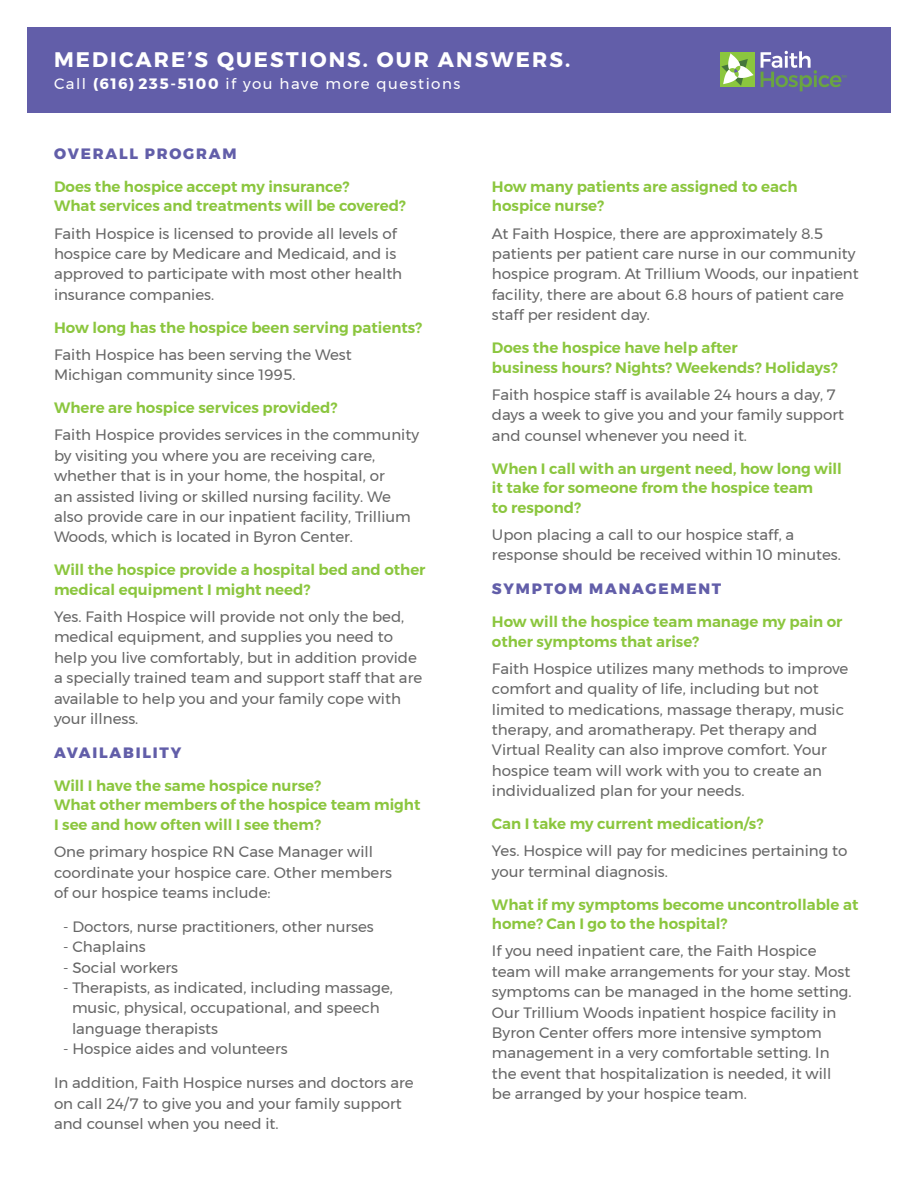
<style>
.page{position:relative;width:918px;height:1188px;background:#fff}
.page>*{position:absolute;margin:0;border:0;box-sizing:border-box;transform-origin:0 0}
.t1{font:700 21px "Montserrat";letter-spacing:.1em;color:#fff}
.Answers_10{font:15px/20.4px "Montserrat";color:#666}
.Questions{font:600 15px/19.5px "Montserrat";color:#8bc63e}
.Headlines{font:800 15px "Montserrat";letter-spacing:.12em;color:#625ea9}
.Answers_10-2{font:15px "Montserrat";letter-spacing:.1em;color:#fff}
.s1{font-weight:700}
</style>
<div class="page">
<div style="left:27px;top:27px;width:864px;height:85px;background:#625ea9"></div>
<div style="left:720px;top:52px;width:35px;height:35px;background:#8bc63e"></div>
<svg style="left:721px;top:53px;width:33px;height:33px"></svg>
<svg style="left:761px;top:51px;width:85px;height:40px"></svg>
<p class="t1" style="left:54px;top:43px;width:518px">MEDICARE’S QUESTIONS. OUR ANSWERS.</p>
<p class="Answers_10-2" style="left:54px;top:72px;width:408px">Call <span class="s1">(616) 235-5100</span> if you have more questions</p>
<p class="Headlines" style="left:54px;top:141px;width:184px">OVERALL PROGRAM</p>
<p class="Questions" style="left:54px;top:177px;width:353px">Does the hospice accept my insurance?<br>What services and treatments will be covered?</p>
<p class="Answers_10" style="left:54px;top:223px;width:350px">Faith Hospice is licensed to provide all levels of hospice care by Medicare and Medicaid, and is approved to participate with most other health insurance companies.</p>
<p class="Questions" style="left:54px;top:318px;width:370px">How long has the hospice been serving patients?</p>
<p class="Answers_10" style="left:54px;top:344px;width:299px">Faith Hospice has been serving the West<br>Michigan community since 1995.</p>
<p class="Questions" style="left:54px;top:398px;width:285px">Where are hospice services provided?</p>
<p class="Answers_10" style="left:54px;top:425px;width:367px">Faith Hospice provides services in the community by visiting you where you are receiving care, whether that is in your home, the hospital, or<br>an assisted living or skilled nursing facility. We also provide care in our inpatient facility, Trillium Woods, which is located in Byron Center.</p>
<p class="Questions" style="left:54px;top:560px;width:373px">Will the hospice provide a hospital bed and other medical equipment I might need?</p>
<p class="Answers_10" style="left:54px;top:606px;width:370px">Yes. Faith Hospice will provide not only the bed, medical equipment, and supplies you need to help you live comfortably, but in addition provide a specially trained team and support staff that are available to help you and your family cope with your illness.</p>
<p class="Headlines" style="left:54px;top:740px;width:129px">AVAILABILITY</p>
<p class="Questions" style="left:54px;top:776px;width:368px">Will I have the same hospice nurse?<br>What other members of the hospice team might<br>I see and how often will I see them?</p>
<p class="Answers_10" style="left:54px;top:841px;width:340px">One primary hospice RN Case Manager will coordinate your hospice care. Other members of our hospice teams include:</p>
<p class="Answers_10" style="left:63px;top:916px;width:312px">- Doctors, nurse practitioners, other nurses</p>
<p class="Answers_10" style="left:63px;top:937px;width:84px">- Chaplains</p>
<p class="Answers_10" style="left:63px;top:957px;width:117px">- Social workers</p>
<p class="Answers_10" style="left:72px;top:977px;width:322px;text-indent:-9px">- Therapists, as indicated, including massage, music, physical, occupational, and speech language therapists</p>
<p class="Answers_10" style="left:63px;top:1039px;width:226px">- Hospice aides and volunteers</p>
<p class="Answers_10" style="left:54px;top:1072px;width:361px">In addition, Faith Hospice nurses and doctors are on call 24/7 to give you and your family support and counsel when you need it.</p>
<p class="Questions" style="left:492px;top:177px;width:307px">How many patients are assigned to each hospice nurse?</p>
<p class="Answers_10" style="left:492px;top:223px;width:368px">At Faith Hospice, there are approximately 8.5 patients per patient care nurse in our community hospice program. At Trillium Woods, our inpatient facility, there are about 6.8 hours of patient care staff per resident day.</p>
<p class="Questions" style="left:492px;top:338px;width:347px">Does the hospice have help after<br>business hours? Nights? Weekends? Holidays?</p>
<p class="Answers_10" style="left:492px;top:384px;width:354px">Faith hospice staff is available 24 hours a day, 7 days a week to give you and your family support and counsel whenever you need it.</p>
<p class="Questions" style="left:492px;top:459px;width:352px">When I call with an urgent need, how long will it take for someone from the hospice team<br>to respond?</p>
<p class="Answers_10" style="left:492px;top:524px;width:350px">Upon placing a call to our hospice staff, a response should be received within 10 minutes.</p>
<p class="Headlines" style="left:492px;top:577px;width:231px">SYMPTOM MANAGEMENT</p>
<p class="Questions" style="left:492px;top:612px;width:352px">How will the hospice team manage my pain or other symptoms that arise?</p>
<p class="Answers_10" style="left:492px;top:658px;width:358px">Faith Hospice utilizes many methods to improve comfort and quality of life, including but not limited to medications, massage therapy, music therapy, and aromatherapy. Pet therapy and Virtual Reality can also improve comfort. Your hospice team will work with you to create an individualized plan for your needs.</p>
<p class="Questions" style="left:492px;top:814px;width:273px">Can I take my current medication/s?</p>
<p class="Answers_10" style="left:492px;top:841px;width:357px">Yes. Hospice will pay for medicines pertaining to your terminal diagnosis.</p>
<p class="Questions" style="left:492px;top:895px;width:368px">What if my symptoms become uncontrollable at home? Can I go to the hospital?</p>
<p class="Answers_10" style="left:492px;top:941px;width:361px">If you need inpatient care, the Faith Hospice team will make arrangements for your stay. Most symptoms can be managed in the home setting.<br>Our Trillium Woods inpatient hospice facility in Byron Center offers more intensive symptom management in a very comfortable setting. In the event that hospitalization is needed, it will be arranged by your hospice team.</p>
</div>
